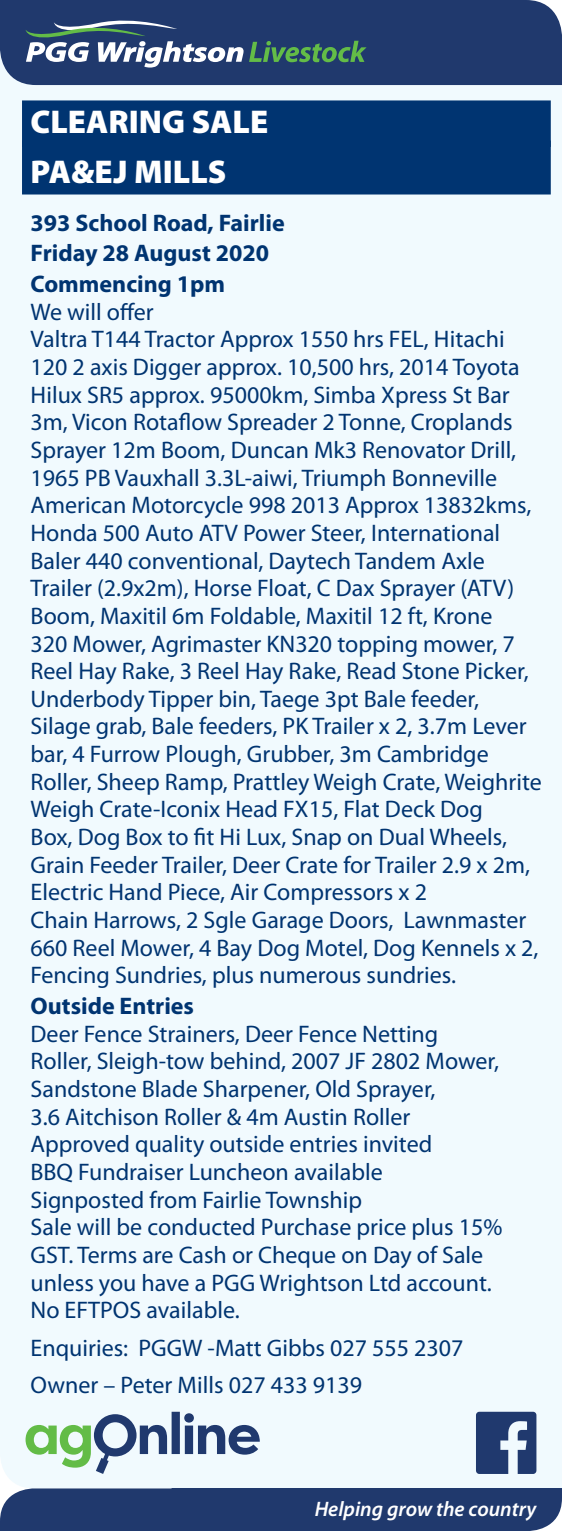
<style>
.page{position:relative;width:562px;height:1531px;background:#fff}
.page>*{position:absolute;margin:0;border:0;box-sizing:border-box;transform-origin:0 0}
.t1{font:900 33px/50.4px "Myriad Pro";color:#fff}
.t2{font:24px/27.6px "Myriad Pro";color:#003471}
.t3{font:700 24px/30.6px "Myriad Pro";color:#003471}
.t4{font:italic 600 21px "Myriad Pro";color:#fff}
</style>
<div class="page">
<div style="left:0;top:85px;width:561px;height:1403px;background:#f1fafe"></div>
<div style="left:22px;top:100px;width:528px;height:47px;background:#003471"></div>
<div style="left:22px;top:140px;width:528px;height:54px;background:#003471"></div>
<div style="left:0;top:0;width:561px;height:85px;background:#20396d"></div>
<svg style="left:26px;top:17px;width:217px;height:51px"></svg>
<svg style="left:249px;top:41px;width:117px;height:21px;background:#3b6f5c"></svg>
<div style="left:0;top:1488px;width:561px;height:43px;background:#20396d"></div>
<svg style="left:26px;top:1411px;width:233px;height:63px"></svg>
<svg style="left:475px;top:1411px;width:61px;height:63px"></svg>
<h1 class="t1" style="left:31px;top:95px;width:239px">CLEARING SALE<br>PA&amp;EJ MILLS</h1>
<p class="t3" style="left:31px;top:206px;width:255px">393 School Road, Fairlie<br>Friday 28 August 2020<br>Commencing 1pm</p>
<p class="t2" style="left:31px;top:297px;width:512px">We will offer<br>Valtra T144 Tractor Approx 1550 hrs FEL, Hitachi 120 2 axis Digger approx. 10,500 hrs, 2014 Toyota Hilux SR5 approx. 95000km, Simba Xpress St Bar 3m, Vicon Rotaflow Spreader 2 Tonne, Croplands Sprayer 12m Boom, Duncan Mk3 Renovator Drill, 1965 PB Vauxhall 3.3L-aiwi, Triumph Bonneville American Motorcycle 998 2013 Approx 13832kms, Honda 500 Auto ATV Power Steer, International Baler 440 conventional, Daytech Tandem Axle Trailer (2.9x2m), Horse Float, C Dax Sprayer (ATV)<br>Boom, Maxitil 6m Foldable, Maxitil 12 ft, Krone<br>320 Mower, Agrimaster KN320 topping mower, 7<br>Reel Hay Rake, 3 Reel Hay Rake, Read Stone Picker, Underbody Tipper bin, Taege 3pt Bale feeder, Silage grab, Bale feeders, PK Trailer x 2, 3.7m Lever bar, 4 Furrow Plough, Grubber, 3m Cambridge Roller, Sheep Ramp, Prattley Weigh Crate, Weighrite Weigh Crate-Iconix Head FX15, Flat Deck Dog<br>Box, Dog Box to fit Hi Lux, Snap on Dual Wheels, Grain Feeder Trailer, Deer Crate for Trailer 2.9 x 2m, Electric Hand Piece, Air Compressors x 2<br>Chain Harrows, 2 Sgle Garage Doors, Lawnmaster 660 Reel Mower, 4 Bay Dog Motel, Dog Kennels x 2, Fencing Sundries, plus numerous sundries.</p>
<p class="t3" style="left:31px;top:990px;width:165px">Outside Entries</p>
<p class="t2" style="left:31px;top:1019px;width:473px">Deer Fence Strainers, Deer Fence Netting Roller, Sleigh-tow behind, 2007 JF 2802 Mower, Sandstone Blade Sharpener, Old Sprayer,<br>3.6 Aitchison Roller &amp; 4m Austin Roller Approved quality outside entries invited<br>BBQ Fundraiser Luncheon available Signposted from Fairlie Township<br>Sale will be conducted Purchase price plus 15% GST. Terms are Cash or Cheque on Day of Sale unless you have a PGG Wrightson Ltd account.<br>No EFTPOS available.</p>
<p class="t2" style="left:31px;top:1328px;width:434px;line-height:37.2px">Enquiries: PGGW -Matt Gibbs 027 555 2307<br>Owner – Peter Mills 027 433 9139</p>
<p class="t4" style="left:314px;top:1495px;width:223px">Helping grow the country</p>
</div>
